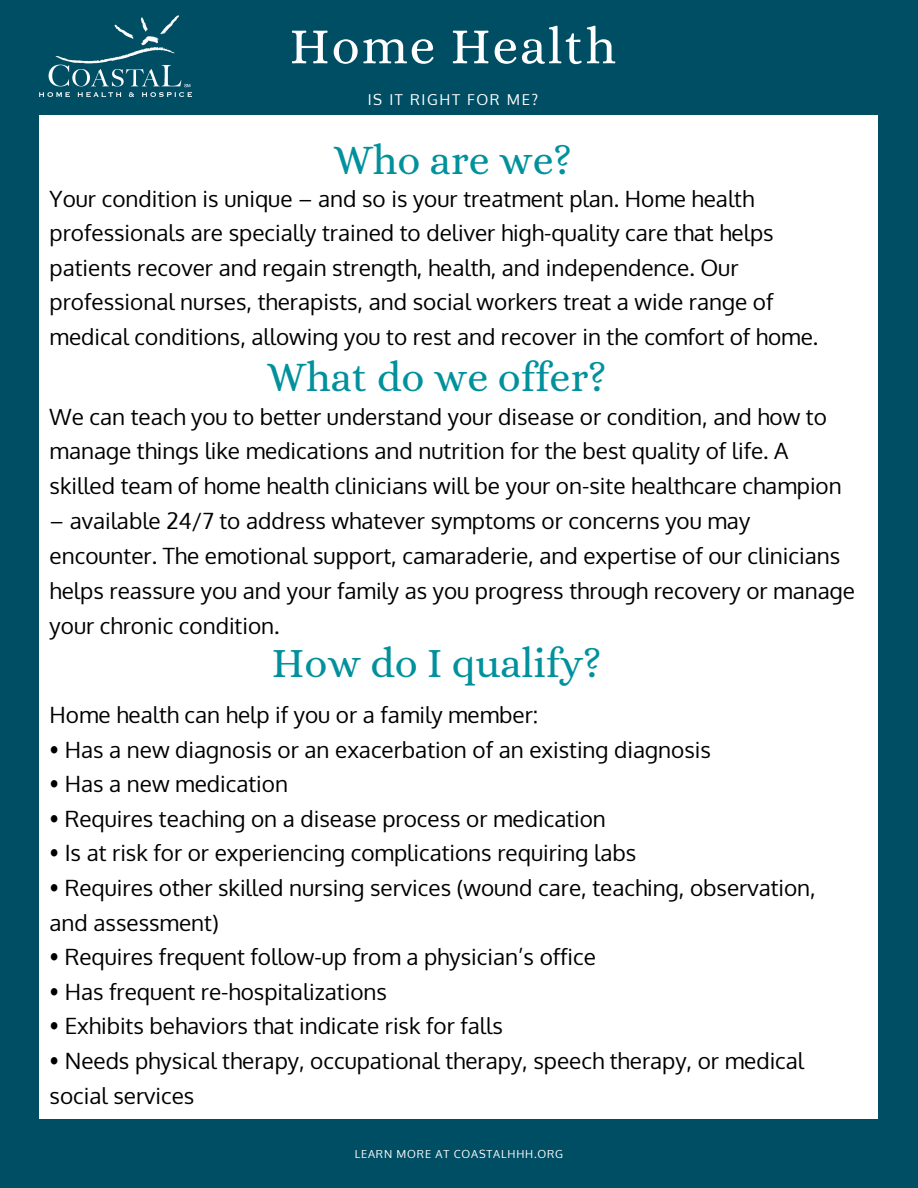
<style>
.page{position:relative;width:918px;height:1188px;background:#004e64}
.page>*{position:absolute;margin:0;border:0;box-sizing:border-box;transform-origin:0 0}
.t1{font:51.45px "Alice";letter-spacing:.035em;color:#fff}
.t2{font:42px "Alice";color:#00919d}
.t3{font:22.5px/34.8px "Oxygen";color:#000}
.t4{font:15px "Oxygen";letter-spacing:.11em;color:#fff}
.t5{font:11.1px "Oxygen";letter-spacing:.075em;color:#fff}
</style>
<div class="page">
<div style="left:40px;top:115px;width:838px;height:1004px;background:#fff"></div>
<img style="left:40px;top:16px;width:152px;height:81px">
<h1 class="t1" style="left:290px;top:16px;width:328px">Home Health</h1>
<p class="t4" style="left:368px;top:90px;width:172px">IS IT RIGHT FOR ME?</p>
<h2 class="t2" style="left:334px;top:136px;width:240px">Who are we?</h2>
<p class="t3" style="left:50px;top:181px;width:770px">Your condition is unique – and so is your treatment plan. Home health professionals are specially trained to deliver high-quality care that helps patients recover and regain strength, health, and independence. Our professional nurses, therapists, and social workers treat a wide range of medical conditions, allowing you to rest and recover in the comfort of home.</p>
<h2 class="t2" style="left:267px;top:353px;width:341px">What do we offer?</h2>
<p class="t3" style="left:50px;top:398px;width:794px">We can teach you to better understand your disease or condition, and how to manage things like medications and nutrition for the best quality of life. A skilled team of home health clinicians will be your on-site healthcare champion</p>
<p class="t3" style="left:50px;top:503px;width:807px">– available 24/7 to address whatever symptoms or concerns you may encounter. The emotional support, camaraderie, and expertise of our clinicians helps reassure you and your family as you progress through recovery or manage your chronic condition.</p>
<h2 class="t2" style="left:272px;top:638px;width:331px">How do I qualify?</h2>
<p class="t3" style="left:50px;top:697px;width:490px">Home health can help if you or a family member:</p>
<p class="t3" style="left:50px;top:731px;width:663px">• Has a new diagnosis or an exacerbation of an existing diagnosis</p>
<p class="t3" style="left:50px;top:766px;width:240px">• Has a new medication</p>
<p class="t3" style="left:50px;top:801px;width:558px">• Requires teaching on a disease process or medication</p>
<p class="t3" style="left:50px;top:835px;width:588px">• Is at risk for or experiencing complications requiring labs</p>
<p class="t3" style="left:50px;top:870px;width:768px">• Requires other skilled nursing services (wound care, teaching, observation, and assessment)</p>
<p class="t3" style="left:50px;top:939px;width:548px">• Requires frequent follow-up from a physician’s office</p>
<p class="t3" style="left:50px;top:974px;width:339px">• Has frequent re-hospitalizations</p>
<p class="t3" style="left:50px;top:1008px;width:455px">• Exhibits behaviors that indicate risk for falls</p>
<p class="t3" style="left:50px;top:1043px;width:756px">• Needs physical therapy, occupational therapy, speech therapy, or medical social services</p>
<p class="t5" style="left:355px;top:1147px;width:210px">LEARN MORE AT COASTALHHH.ORG</p>
</div>
